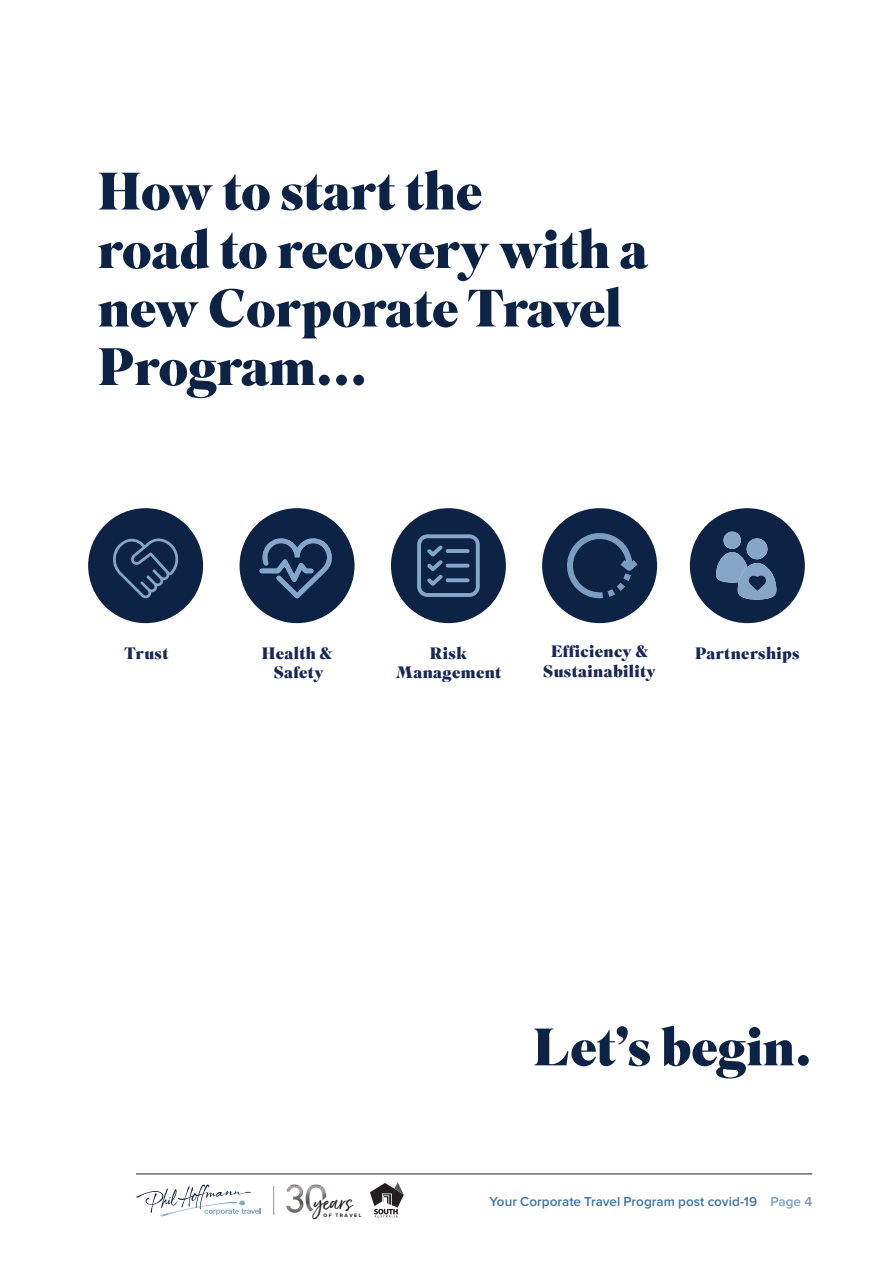
<style>
.page{position:relative;width:893px;height:1263px;background:#fff}
.page>*{position:absolute;margin:0;border:0;box-sizing:border-box;transform-origin:0 0}
.t1{font:900 52.5px/58.5px "Superior Title";letter-spacing:-.01em;color:#0d2345}
.t2{font:29.55px "Just Lovely";color:#231f20}
.Date{font:900 16.5px "Superior Title";letter-spacing:.02em;color:#172756}
.t3{font:600 13.5px "Proxima Nova";color:#3f75a6}
.t4{font:700 5.1px "Proxima Nova";letter-spacing:.295em;color:#231f20}
.s1{color:#7b9dc1}
</style>
<div class="page">
<hr style="left:136px;top:1174px;width:676px;height:1px;background:#231f20">
<svg style="left:136px;top:1184px;width:124px;height:33px"></svg>
<svg style="left:273px;top:1186px;width:1px;height:29px"></svg>
<svg style="left:286px;top:1184px;width:40px;height:29px"></svg>
<svg style="left:370px;top:1182px;width:34px;height:35px"></svg>
<div style="left:88px;top:508px;width:115px;height:115px;background:#0d2345;border-radius:50%"></div>
<svg style="left:113px;top:538px;width:66px;height:61px"></svg>
<div style="left:240px;top:508px;width:114px;height:115px;background:#0d2345;border-radius:50%"></div>
<svg style="left:259px;top:538px;width:73px;height:61px"></svg>
<div style="left:391px;top:508px;width:115px;height:115px;background:#0d2345;border-radius:50%"></div>
<svg style="left:417px;top:534px;width:63px;height:63px"></svg>
<div style="left:690px;top:508px;width:115px;height:115px;background:#0d2345;border-radius:50%"></div>
<svg style="left:716px;top:532px;width:60px;height:68px"></svg>
<div style="left:542px;top:508px;width:115px;height:115px;background:#0d2345;border-radius:50%"></div>
<svg style="left:567px;top:533px;width:71px;height:66px"></svg>
<p class="t1" style="left:98px;top:165px;width:386px">How to start the</p>
<p class="t1" style="left:98px;top:223px;width:552px">road to recovery with a</p>
<p class="t1" style="left:98px;top:282px;width:525px">new Corporate Travel<br>Program...</p>
<p class="Date" style="left:124px;top:643px;width:46px">Trust</p>
<p class="Date" style="left:262px;top:643px;width:72px">Health &amp;</p>
<p class="Date" style="left:274px;top:662px;width:52px">Safety</p>
<p class="Date" style="left:430px;top:643px;width:38px">Risk</p>
<p class="Date" style="left:395px;top:662px;width:107px">Management</p>
<p class="Date" style="left:551px;top:641px;width:99px">Efficiency &amp;</p>
<p class="Date" style="left:695px;top:643px;width:106px">Partnerships</p>
<p class="Date" style="left:543px;top:660px;width:114px">Sustainability</p>
<p class="t1" style="left:533px;top:1021px;width:281px">Let’s begin.</p>
<p class="t2" style="left:313px;top:1184px;width:41px">years</p>
<p class="t3" style="left:489px;top:1193px;width:324px">Your Corporate Travel Program post covid-19 <span class="s1">Page 4</span></p>
<p class="t4" style="left:323px;top:1212px;width:39px">OF TRAVEL</p>
</div>
